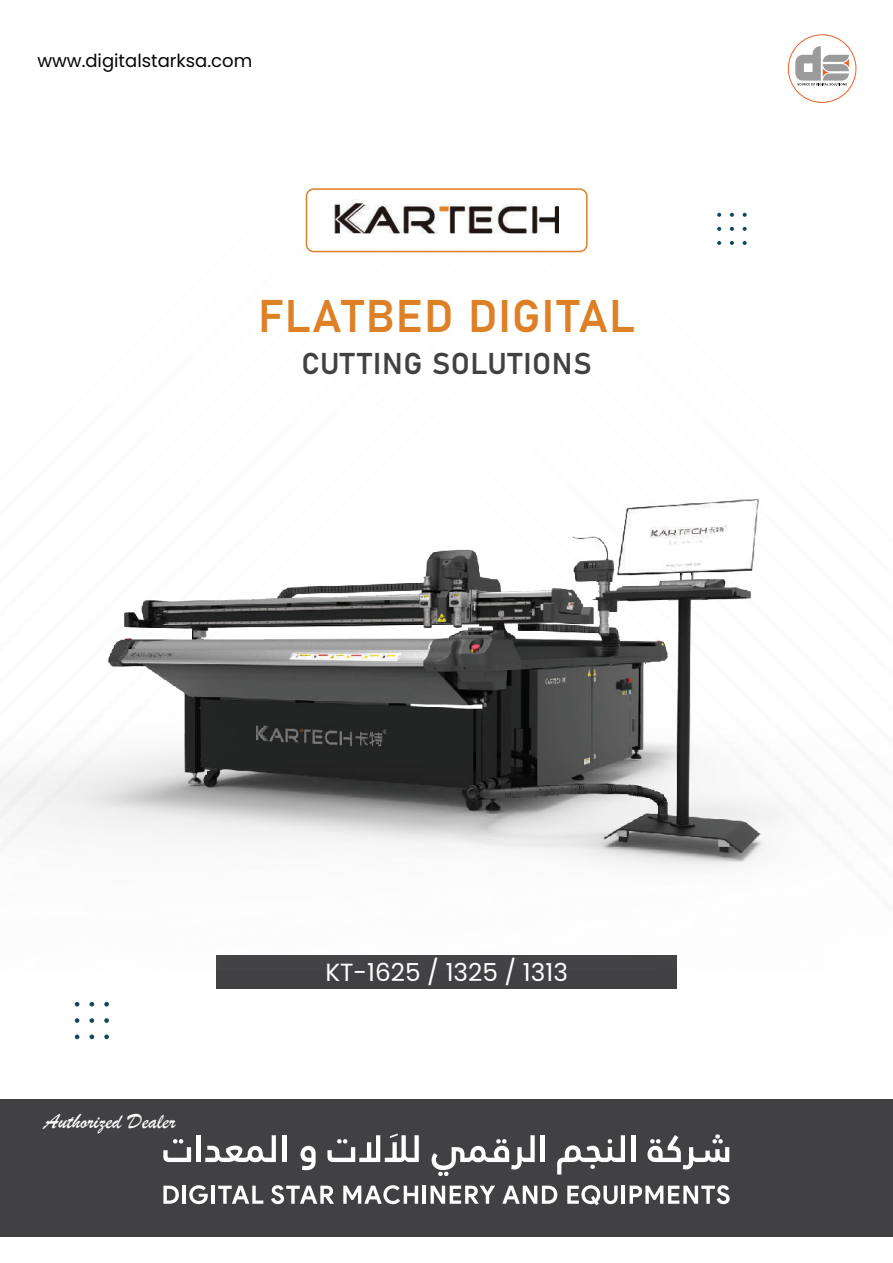
<style>
.page{position:relative;width:893px;height:1263px;background:#fff}
.page>*{position:absolute;margin:0;border:0;box-sizing:border-box;transform-origin:0 0}
.t1{font:45.15px "Bahnschrift";letter-spacing:.025em;color:#de8026}
.t2{font:29.7px "Bahnschrift";letter-spacing:.025em;color:#414042}
.t3{font:24.75px "Poppins";color:#fff}
.t4{font:22.2px "Brush Script";color:#fff}
.t5{font:18px "Poppins";color:#050504}
</style>
<div class="page">
<svg style="left:717px;top:213px;width:4px;height:4px"></svg>
<svg style="left:730px;top:213px;width:4px;height:4px"></svg>
<svg style="left:743px;top:213px;width:4px;height:4px"></svg>
<svg style="left:717px;top:227px;width:4px;height:4px"></svg>
<svg style="left:730px;top:227px;width:4px;height:4px"></svg>
<svg style="left:743px;top:227px;width:4px;height:4px"></svg>
<svg style="left:717px;top:241px;width:4px;height:4px"></svg>
<svg style="left:730px;top:241px;width:4px;height:4px"></svg>
<svg style="left:743px;top:241px;width:4px;height:4px"></svg>
<svg style="left:75px;top:1002px;width:4px;height:4px"></svg>
<svg style="left:90px;top:1002px;width:4px;height:4px"></svg>
<svg style="left:104px;top:1002px;width:5px;height:4px"></svg>
<svg style="left:75px;top:1018px;width:4px;height:5px"></svg>
<svg style="left:90px;top:1018px;width:4px;height:5px"></svg>
<svg style="left:104px;top:1018px;width:5px;height:5px"></svg>
<svg style="left:75px;top:1034px;width:4px;height:5px"></svg>
<svg style="left:90px;top:1034px;width:4px;height:5px"></svg>
<svg style="left:104px;top:1034px;width:5px;height:5px"></svg>
<div style="left:0;top:1099px;width:893px;height:137px;background:#414042"></div>
<div style="left:216px;top:955px;width:461px;height:33px;background:#414042"></div>
<div style="left:788px;top:34px;width:68px;height:69px;border:1px solid #eb6125;border-radius:50%"></div>
<svg style="left:795px;top:46px;width:54px;height:39px"></svg>
<img style="left:0;top:498px;width:804px;height:370px">
<div style="left:306px;top:188px;width:282px;height:64px;border:2px solid #de8026;border-radius:7px"></div>
<img style="left:334px;top:199px;width:225px;height:35px">
<svg style="left:163px;top:1139px;width:28px;height:23px"></svg>
<hr style="left:197px;top:1135px;width:4px;height:27px;background:#fff">
<svg style="left:205px;top:1135px;width:71px;height:27px"></svg>
<hr style="left:282px;top:1135px;width:4px;height:27px;background:#fff">
<svg style="left:300px;top:1146px;width:16px;height:24px"></svg>
<svg style="left:327px;top:1133px;width:92px;height:29px"></svg>
<svg style="left:432px;top:1135px;width:103px;height:41px"></svg>
<hr style="left:541px;top:1135px;width:4px;height:27px;background:#fff">
<svg style="left:557px;top:1135px;width:68px;height:39px"></svg>
<hr style="left:631px;top:1135px;width:4px;height:27px;background:#fff">
<svg style="left:647px;top:1134px;width:82px;height:35px"></svg>
<svg style="left:163px;top:1185px;width:16px;height:19px"></svg>
<hr style="left:182px;top:1185px;width:4px;height:19px;background:#fff">
<svg style="left:189px;top:1185px;width:19px;height:19px"></svg>
<hr style="left:211px;top:1185px;width:4px;height:19px;background:#fff">
<svg style="left:218px;top:1185px;width:45px;height:19px"></svg>
<svg style="left:271px;top:1185px;width:63px;height:19px"></svg>
<svg style="left:343px;top:1185px;width:75px;height:19px"></svg>
<hr style="left:423px;top:1185px;width:3px;height:19px;background:#fff">
<svg style="left:431px;top:1185px;width:64px;height:19px"></svg>
<svg style="left:502px;top:1185px;width:55px;height:19px"></svg>
<svg style="left:567px;top:1185px;width:51px;height:20px"></svg>
<hr style="left:622px;top:1185px;width:3px;height:19px;background:#fff">
<svg style="left:630px;top:1185px;width:100px;height:19px"></svg>
<p class="t5" style="left:37px;top:50px;width:216px">www.digitalstarksa.com</p>
<h1 class="t1" style="left:258px;top:282px;width:378px">FLATBED DIGITAL</h1>
<h2 class="t2" style="left:302px;top:341px;width:292px">CUTTING SOLUTIONS</h2>
<p class="t4" style="left:44px;top:1108px;width:133px">Authorized Dealer</p>
<h3 class="t3" style="left:325px;top:958px;width:244px">KT-1625 / 1325 / 1313</h3>
</div>
